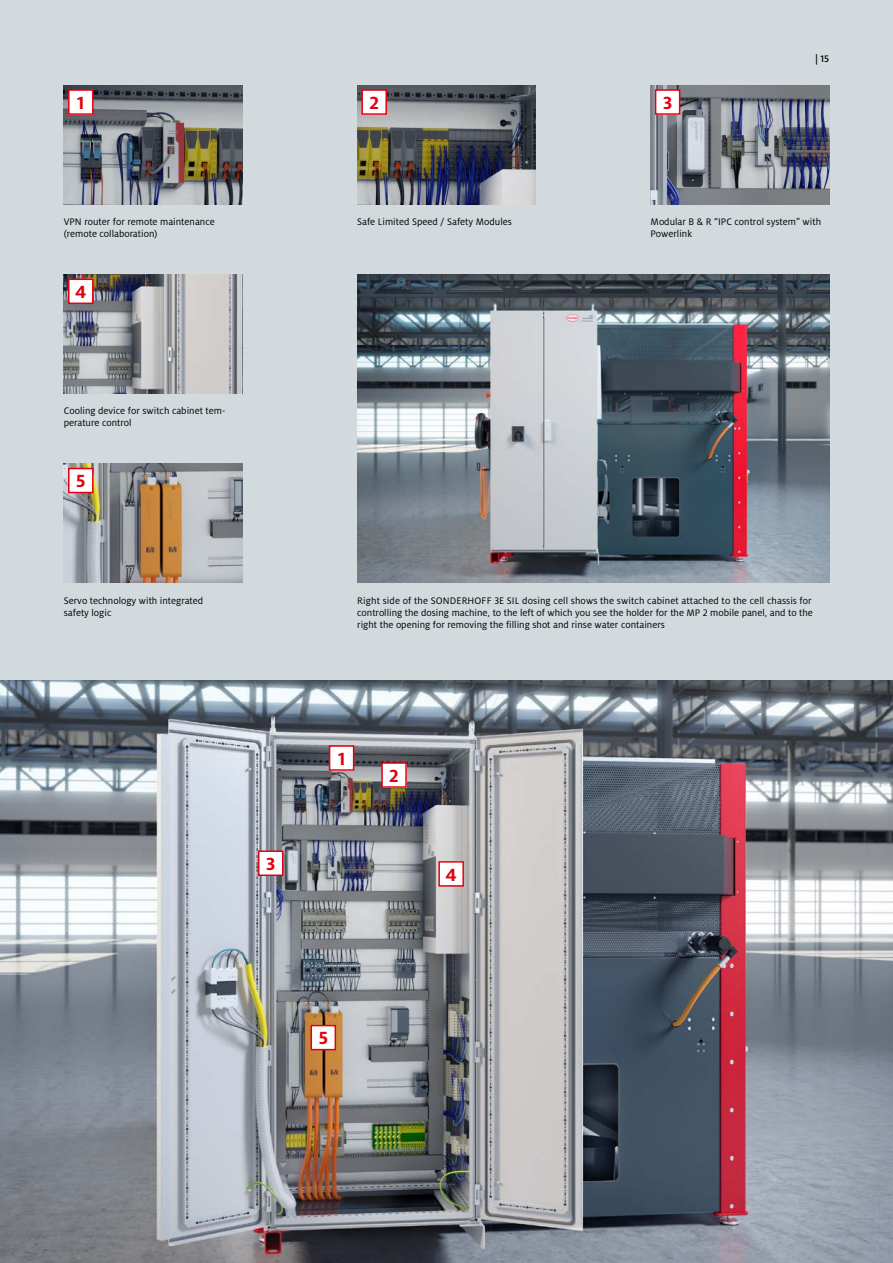
<style>
.page{position:relative;width:893px;height:1263px;background:#fff}
.page>*{position:absolute;margin:0;border:0;box-sizing:border-box;transform-origin:0 0}
.t1{font:700 19.5px "Henkel Milo";color:#e3000f}
.t2{font:10.5px/12px "Henkel Milo";color:#000}
.t3{font:500 10.5px "Henkel Milo";color:#000}
</style>
<div class="page">
<div style="left:0;top:0;width:893px;height:680px;background:#d3dade"></div>
<img style="left:64px;top:85px;width:178px;height:119px">
<img style="left:64px;top:274px;width:178px;height:119px">
<img style="left:357px;top:85px;width:179px;height:119px">
<img style="left:64px;top:463px;width:178px;height:120px">
<img style="left:651px;top:85px;width:178px;height:119px">
<img style="left:357px;top:274px;width:472px;height:309px">
<img style="left:0;top:680px;width:893px;height:583px">
<div style="left:330px;top:746px;width:24px;height:24px;background:#fff"></div>
<div style="left:329px;top:745px;width:25px;height:26px;border:2px solid #e3000f"></div>
<div style="left:382px;top:763px;width:24px;height:24px;background:#fff"></div>
<div style="left:381px;top:762px;width:26px;height:26px;border:2px solid #e3000f"></div>
<div style="left:259px;top:851px;width:24px;height:24px;background:#fff"></div>
<div style="left:258px;top:850px;width:25px;height:26px;border:2px solid #e3000f"></div>
<div style="left:439px;top:862px;width:24px;height:24px;background:#fff"></div>
<div style="left:438px;top:861px;width:26px;height:26px;border:2px solid #e3000f"></div>
<div style="left:311px;top:1025px;width:24px;height:24px;background:#fff"></div>
<div style="left:311px;top:1025px;width:25px;height:25px;border:2px solid #e3000f"></div>
<div style="left:69px;top:90px;width:24px;height:24px;background:#fff"></div>
<div style="left:68px;top:89px;width:26px;height:26px;border:2px solid #e3000f"></div>
<div style="left:69px;top:279px;width:24px;height:24px;background:#fff"></div>
<div style="left:68px;top:279px;width:26px;height:25px;border:2px solid #e3000f"></div>
<div style="left:362px;top:90px;width:24px;height:24px;background:#fff"></div>
<div style="left:361px;top:89px;width:26px;height:26px;border:2px solid #e3000f"></div>
<div style="left:69px;top:468px;width:24px;height:24px;background:#fff"></div>
<div style="left:68px;top:468px;width:26px;height:25px;border:2px solid #e3000f"></div>
<div style="left:656px;top:90px;width:24px;height:24px;background:#fff"></div>
<div style="left:655px;top:89px;width:25px;height:26px;border:2px solid #e3000f"></div>
<h1 class="t1" style="left:77px;top:92px;width:9px">1</h1>
<p class="t2" style="left:64px;top:216px;width:152px">VPN router for remote maintenance (remote collaboration)</p>
<h1 class="t1" style="left:75px;top:281px;width:13px">4</h1>
<p class="t2" style="left:64px;top:405px;width:163px">Cooling device for switch cabinet tem&shy;perature control</p>
<h1 class="t1" style="left:76px;top:470px;width:11px">5</h1>
<p class="t2" style="left:64px;top:594px;width:141px">Servo technology with integrated safety logic</p>
<h1 class="t1" style="left:266px;top:853px;width:11px">3</h1>
<h1 class="t1" style="left:369px;top:92px;width:11px">2</h1>
<p class="t2" style="left:357px;top:216px;width:156px">Safe Limited Speed / Safety Modules</p>
<h1 class="t1" style="left:663px;top:92px;width:11px">3</h1>
<p class="t3" style="left:815px;top:53px;width:16px">| 15</p>
<p class="t2" style="left:651px;top:216px;width:172px">Modular B &amp; R “IPC control system” with<br>Powerlink</p>
<p class="t2" style="left:357px;top:594px;width:457px;text-align:justify">Right side of the SONDERHOFF 3E SIL dosing cell shows the switch cabinet attached to the cell chassis for controlling the dosing machine, to the left of which you see the holder for the MP 2 mobile panel, and to the right the opening for removing the filling shot and rinse water containers</p>
<h1 class="t1" style="left:338px;top:747px;width:9px">1</h1>
<h1 class="t1" style="left:389px;top:764px;width:11px">2</h1>
<h1 class="t1" style="left:445px;top:863px;width:13px">4</h1>
<h1 class="t1" style="left:319px;top:1027px;width:11px">5</h1>
</div>
